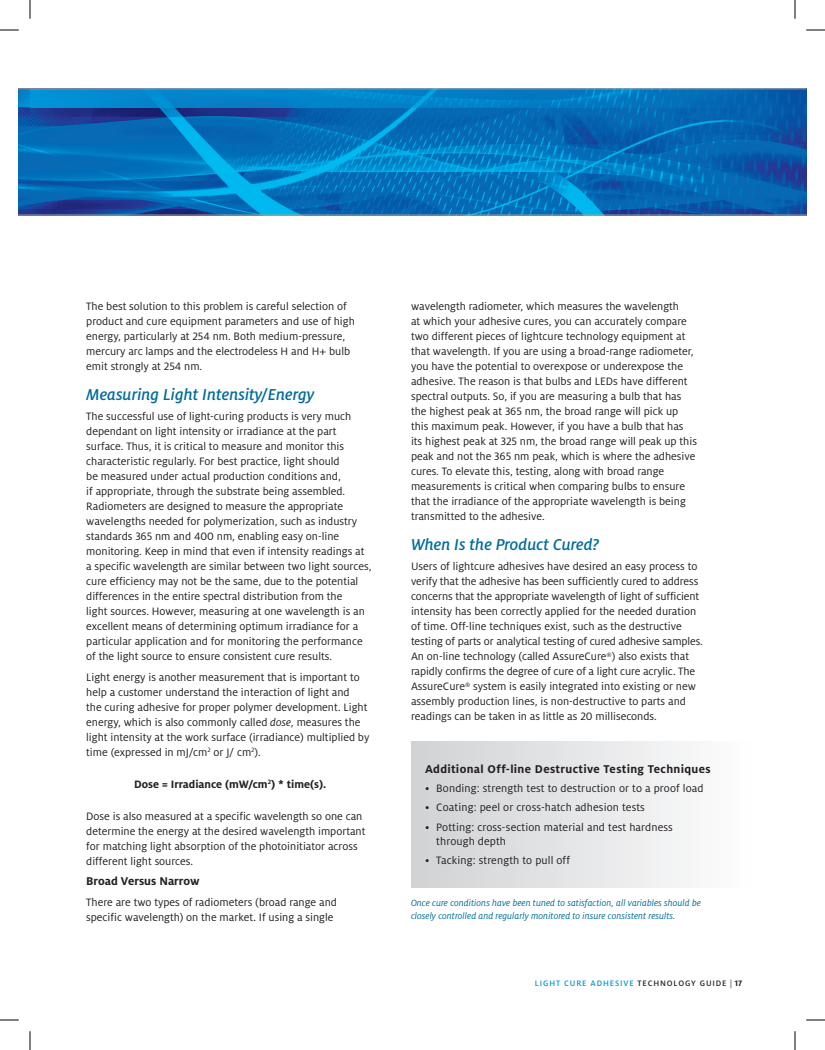
<style>
.page{position:relative;width:825px;height:1050px;background:#fff}
.page>*{position:absolute;margin:0;border:0;box-sizing:border-box;transform-origin:0 0}
.t1{font:italic 500 17.5px "Henkel Milo";color:#006c9b}
.subhead{font:700 12.5px "Henkel Milo";letter-spacing:.02em;color:#231f20}
.subhead-2{font:700 12.5px "Henkel Milo";color:#231f20}
.Body-Copy_10{font:11.88px/15px "Henkel Milo";color:#231f20}
.Body-Copy_10-2{font:700 11.88px "Henkel Milo";color:#231f20}
.Body-Copy_10-3{font:italic 10px/12.5px "Henkel Milo";color:#006c9b}
.t2{font:500 8.75px "Henkel Milo";letter-spacing:.1em;color:#0095d9}
.s1{font-style:italic}
.s2{color:#231f20}
.s3{font-weight:400;color:#231f20}
.s4{font-weight:700;color:#231f20}
</style>
<div class="page">
<img style="left:19px;top:108px;width:787px;height:107px">
<hr style="left:19px;top:215px;width:787px;height:1px;background:#a8a9ad">
<svg style="left:40px;top:89px;width:766px;height:19px;background:#057ec5"></svg>
<div style="left:411px;top:742px;width:343px;height:145px;background:linear-gradient(to right,#d0d1d4,#fefefe)"></div>
<svg style="left:19px;top:89px;width:21px;height:19px"></svg>
<hr style="left:19px;top:88px;width:787px;height:1px;background:#a8a9ad">
<svg style="left:0;top:29px;width:19px;height:2px"></svg>
<svg style="left:806px;top:29px;width:19px;height:2px"></svg>
<svg style="left:0;top:1019px;width:19px;height:2px"></svg>
<svg style="left:806px;top:1019px;width:19px;height:2px"></svg>
<svg style="left:29px;top:0;width:2px;height:19px"></svg>
<svg style="left:29px;top:1031px;width:2px;height:19px"></svg>
<svg style="left:794px;top:0;width:2px;height:19px"></svg>
<svg style="left:794px;top:1031px;width:2px;height:19px"></svg>
<p class="Body-Copy_10" style="left:86px;top:299px;width:270px">The best solution to this problem is careful selection of product and cure equipment parameters and use of high energy, particularly at 254 nm. Both medium-pressure, mercury arc lamps and the electrodeless H and H+ bulb emit strongly at 254 nm.</p>
<p class="t1" style="left:86px;top:385px;width:230px">Measuring Light Intensity/Energy</p>
<p class="Body-Copy_10" style="left:86px;top:409px;width:287px">The successful use of light-curing products is very much dependant on light intensity or irradiance at the part surface. Thus, it is critical to measure and monitor this characteristic regularly. For best practice, light should<br>be measured under actual production conditions and,<br>if appropriate, through the substrate being assembled.<br>Radiometers are designed to measure the appropriate wavelengths needed for polymerization, such as industry standards 365 nm and 400 nm, enabling easy on-line monitoring. Keep in mind that even if intensity readings at a specific wavelength are similar between two light sources, cure efficiency may not be the same, due to the potential differences in the entire spectral distribution from the<br>light sources. However, measuring at one wavelength is an excellent means of determining optimum irradiance for a particular application and for monitoring the performance of the light source to ensure consistent cure results.</p>
<p class="Body-Copy_10" style="left:86px;top:670px;width:285px">Light energy is another measurement that is important to help a customer understand the interaction of light and<br>the curing adhesive for proper polymer development. Light energy, which is also commonly called <span class="s1">dose,</span> measures the light intensity at the work surface (irradiance) multiplied by time (expressed in mJ/cm<sup>2</sup> or J/ cm<sup>2</sup>).</p>
<p class="Body-Copy_10-2" style="left:134px;top:777px;width:194px">Dose = Irradiance (mW/cm<sup>2</sup>) * time(s).</p>
<p class="Body-Copy_10" style="left:86px;top:809px;width:281px">Dose is also measured at a specific wavelength so one can determine the energy at the desired wavelength important for matching light absorption of the photoinitiator across different light sources.</p>
<p class="subhead-2" style="left:86px;top:874px;width:115px">Broad Versus Narrow</p>
<p class="Body-Copy_10" style="left:86px;top:895px;width:252px">There are two types of radiometers (broad range and specific wavelength) on the market. If using a single</p>
<p class="Body-Copy_10" style="left:411px;top:299px;width:287px">wavelength radiometer, which measures the wavelength<br>at which your adhesive cures, you can accurately compare two different pieces of lightcure technology equipment at that wavelength. If you are using a broad-range radiometer, you have the potential to overexpose or underexpose the adhesive. The reason is that bulbs and LEDs have different spectral outputs. So, if you are measuring a bulb that has the highest peak at 365 nm, the broad range will pick up this maximum peak. However, if you have a bulb that has its highest peak at 325 nm, the broad range will peak up this peak and not the 365 nm peak, which is where the adhesive cures. To elevate this, testing, along with broad range measurements is critical when comparing bulbs to ensure that the irradiance of the appropriate wavelength is being transmitted to the adhesive.</p>
<p class="t1" style="left:411px;top:535px;width:190px">When Is the Product Cured?</p>
<p class="Body-Copy_10" style="left:411px;top:559px;width:293px">Users of lightcure adhesives have desired an easy process to verify that the adhesive has been sufficiently cured to address concerns that the appropriate wavelength of light of sufficient intensity has been correctly applied for the needed duration of time. Off-line techniques exist, such as the destructive testing of parts or analytical testing of cured adhesive samples.<br>An on-line technology (called AssureCure<sup>®</sup>) also exists that rapidly confirms the degree of cure of a light cure acrylic. The AssureCure<sup>®</sup> system is easily integrated into existing or new assembly production lines, is non-destructive to parts and readings can be taken in as little as 20 milliseconds.</p>
<p class="subhead" style="left:425px;top:762px;width:287px">Additional Off-line Destructive Testing Techniques</p>
<p class="Body-Copy_10" style="left:425px;top:781px;width:280px">• Bonding: strength test to destruction or to a proof load</p>
<p class="Body-Copy_10" style="left:425px;top:800px;width:221px">• Coating: peel or cross-hatch adhesion tests</p>
<p class="Body-Copy_10" style="left:436px;top:820px;width:238px;line-height:13.8px;text-indent:-11px">• Potting: cross-section material and test hardness through depth</p>
<p class="Body-Copy_10" style="left:425px;top:853px;width:147px">• Tacking: strength to pull off</p>
<p class="Body-Copy_10-3" style="left:411px;top:897px;width:291px">Once cure conditions have been tuned to satisfaction, all variables should be closely controlled and regularly monitored to insure consistent results.</p>
<p class="t2" style="left:535px;top:979px;width:209px">LIGHT CURE ADHESIVE <span class="s2">TECHNOLOGY GUIDE</span> <span class="s3">|</span> <span class="s4">17</span></p>
</div>
